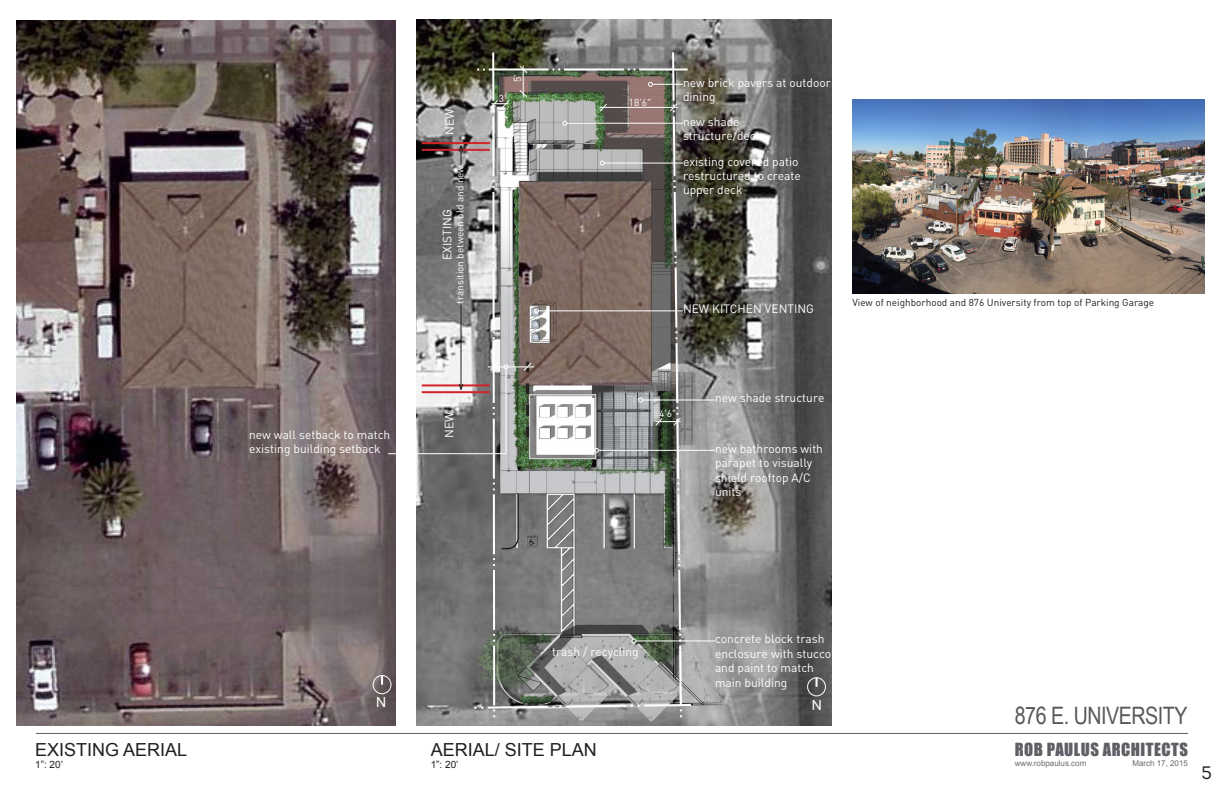
<style>
.page{position:relative;width:1224px;height:792px;background:#fff}
.page>*{position:absolute;margin:0;border:0;box-sizing:border-box;transform-origin:0 0}
.t1{font:24px "Arial Narrow";letter-spacing:-.02em;color:#57585a}
.t2{font:18px "Arial";color:#231f20}
.t3{font:18px "Intro";color:#231f20}
.t4{font:16.6px "Impact";letter-spacing:.03em;color:#5e5e65}
.t5{font:14px "Arial";color:#fff}
.t6{font:12px/14.4px "DIN";color:#fff}
.t7{font:10px "DIN";color:#231f20}
.t8{font:10px "DIN";color:#fff}
.t9{font:10px "Arial";color:#231f20}
.t10{font:8px "Arial";color:#6c6d70}
</style>
<div class="page">
<img style="left:852px;top:100px;width:352px;height:193px">
<img style="left:16px;top:20px;width:379px;height:568px">
<img style="left:16px;top:588px;width:379px;height:138px">
<div style="left:373px;top:675px;width:18px;height:19px;border:1px solid #fff;border-radius:50%"></div>
<img style="left:416px;top:19px;width:415px;height:707px">
<hr style="left:598px;top:450px;width:117px;height:1px;background:#fff">
<hr style="left:636px;top:640px;width:79px;height:1px;background:#fff">
<hr style="left:642px;top:400px;width:73px;height:1px;background:#fff">
<svg style="left:381px;top:50px;width:312px;height:669px;background:#827d7b"></svg>
<div style="left:807px;top:677px;width:19px;height:19px;border:1px solid #fff;border-radius:50%"></div>
<svg style="left:816px;top:678px;width:2px;height:9px"></svg>
<hr style="left:36px;top:733px;width:1152px;height:1px;background:#5e5e65">
<p class="t6" style="left:249px;top:427px;width:143px">new wall setback to match existing building setback</p>
<p class="t6" style="left:442px;top:135px;width:28px;rotate:-90deg">NEW</p>
<p class="t8" style="left:454px;top:304px;width:140px;rotate:-90deg">transition between old and new</p>
<p class="t6" style="left:440px;top:260px;width:52px;rotate:-90deg">EXISTING</p>
<p class="t8" style="left:499px;top:92px;width:9px">3'</p>
<p class="t8" style="left:511px;top:82px;width:9px;rotate:-90deg">5'</p>
<p class="t6" style="left:442px;top:438px;width:28px;rotate:-90deg">NEW</p>
<p class="t8" style="left:629px;top:96px;width:24px">18'6"</p>
<p class="t6" style="left:683px;top:75px;width:149px">new brick pavers at outdoor</p>
<p class="t6" style="left:683px;top:89px;width:34px">dining</p>
<p class="t6" style="left:683px;top:114px;width:58px">new shade</p>
<p class="t6" style="left:683px;top:128px;width:81px">structure/deck</p>
<p class="t6" style="left:683px;top:154px;width:119px">existing covered patio restructured to create upper deck</p>
<p class="t6" style="left:683px;top:302px;width:133px">NEW KITCHEN VENTING</p>
<p class="t7" style="left:852px;top:296px;width:303px">View of neighborhood and 876 University from top of Parking Garage</p>
<p class="t8" style="left:659px;top:407px;width:19px">4'6"</p>
<p class="t6" style="left:715px;top:391px;width:111px">new shade structure</p>
<p class="t6" style="left:715px;top:441px;width:110px">new bathrooms with parapet to visually shield rooftop A/C units</p>
<p class="t6" style="left:552px;top:644px;width:88px">trash / recycling</p>
<p class="t6" style="left:715px;top:632px;width:118px">concrete block trash enclosure with stucco and paint to match main building</p>
<p class="t5" style="left:376px;top:693px;width:12px">N</p>
<p class="t5" style="left:812px;top:696px;width:12px">N</p>
<h1 class="t1" style="left:1015px;top:698px;width:174px">876 E. UNIVERSITY</h1>
<p class="t2" style="left:35px;top:738px;width:154px">EXISTING AERIAL</p>
<p class="t2" style="left:431px;top:738px;width:168px">AERIAL/ SITE PLAN</p>
<h3 class="t4" style="left:1015px;top:736px;width:175px">ROB PAULUS ARCHITECTS</h3>
<p class="t9" style="left:35px;top:758px;width:29px">1”: 20’</p>
<p class="t9" style="left:431px;top:758px;width:29px">1”: 20’</p>
<p class="t10" style="left:1015px;top:758px;width:73px">www.robpaulus.com</p>
<p class="t10" style="left:1132px;top:758px;width:57px">March 17, 2015</p>
<h2 class="t3" style="left:1202px;top:762px;width:12px">5</h2>
</div>
